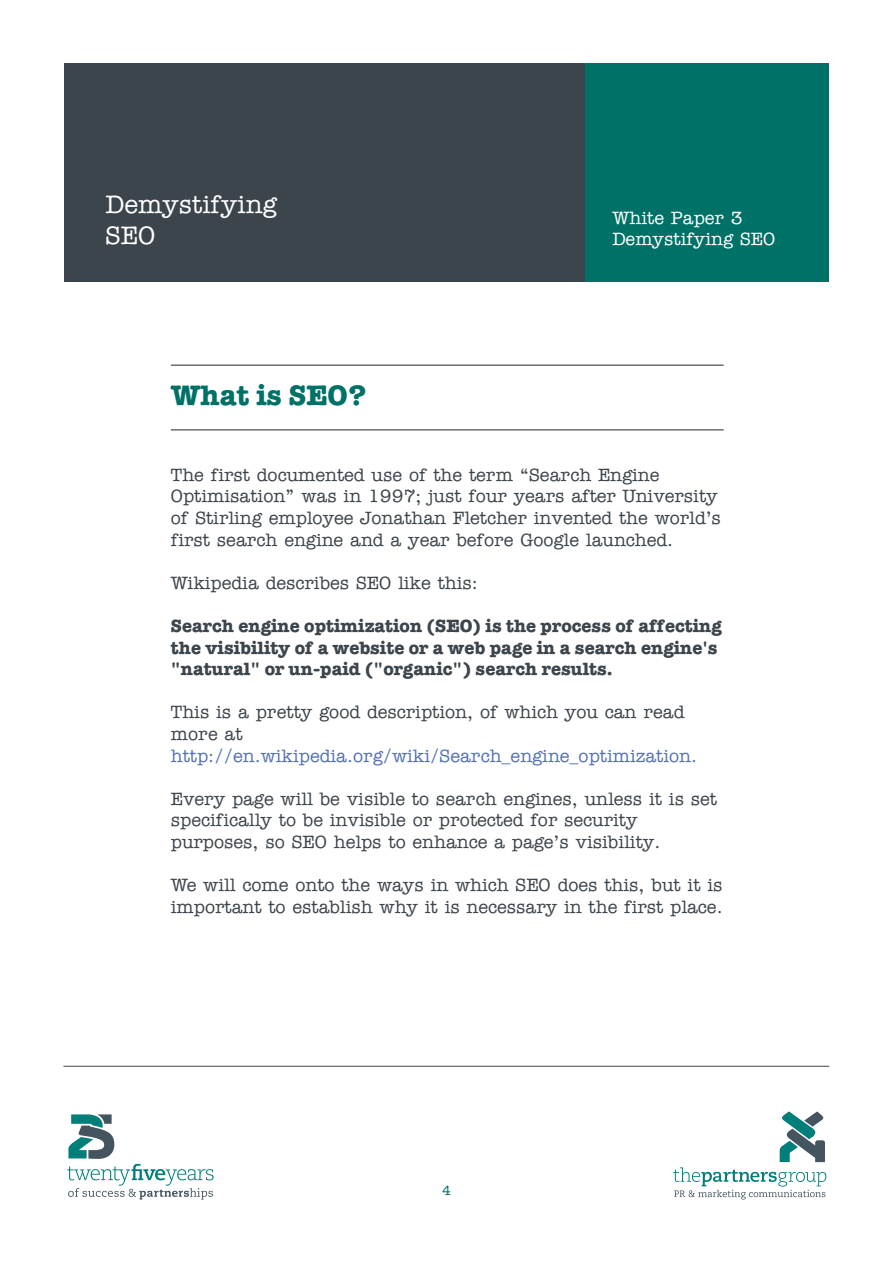
<style>
.page{position:relative;width:893px;height:1263px;background:#fff}
.page>*{position:absolute;margin:0;border:0;box-sizing:border-box;transform-origin:0 0}
.t1{font:700 28.5px "American Typewriter";color:#007166}
.t2{font:500 25.5px/30.6px "American Typewriter";color:#fff}
.t3{font:500 18px/21.6px "American Typewriter";color:#3c444c}
.t4{font:700 18px/21.6px "American Typewriter";color:#3c444c}
.t5{font:500 18px "American Typewriter";color:#5571b5}
.t6{font:500 18px/21.6px "American Typewriter";color:#fff}
.t7{font:500 13.5px "American Typewriter";color:#007166}
</style>
<div class="page">
<svg style="left:673px;top:1111px;width:153px;height:88px"></svg>
<svg style="left:67px;top:1114px;width:147px;height:85px"></svg>
<hr style="left:63px;top:1066px;width:766px;height:1px;background:#3c444c">
<hr style="left:171px;top:365px;width:553px;height:1px;background:#272627">
<hr style="left:171px;top:430px;width:553px;height:1px;background:#272627">
<div style="left:64px;top:64px;width:520px;height:218px;background:#3c444c"></div>
<div style="left:585px;top:64px;width:244px;height:218px;background:#007166"></div>
<h2 class="t2" style="left:106px;top:192px;width:173px">Demystifying<br>SEO</h2>
<h1 class="t1" style="left:171px;top:385px;width:197px">What is SEO?</h1>
<p class="t6" style="left:612px;top:208px;width:164px">White Paper 3<br>Demystifying SEO</p>
<p class="t3" style="left:171px;top:465px;width:551px">The first documented use of the term “Search Engine Optimisation” was in 1997; just four years after University of Stirling employee Jonathan Fletcher invented the world’s first search engine and a year before Google launched.</p>
<p class="t3" style="left:171px;top:573px;width:309px">Wikipedia describes SEO like this:</p>
<p class="t4" style="left:171px;top:617px;width:552px">Search engine optimization (SEO) is the process of affecting the visibility of a website or a web page in a search engine's "natural" or un-paid ("organic") search results.</p>
<p class="t3" style="left:171px;top:703px;width:515px">This is a pretty good description, of which you can read more at</p>
<p class="t5" style="left:171px;top:749px;width:528px">http://en.wikipedia.org/wiki/Search_engine_optimization.</p>
<p class="t3" style="left:171px;top:789px;width:548px">Every page will be visible to search engines, unless it is set specifically to be invisible or protected for security purposes, so SEO helps to enhance a page’s visibility.</p>
<p class="t3" style="left:171px;top:876px;width:553px">We will come onto the ways in which SEO does this, but it is important to establish why it is necessary in the first place.</p>
<p class="t7" style="left:442px;top:1186px;width:10px">4</p>
</div>
